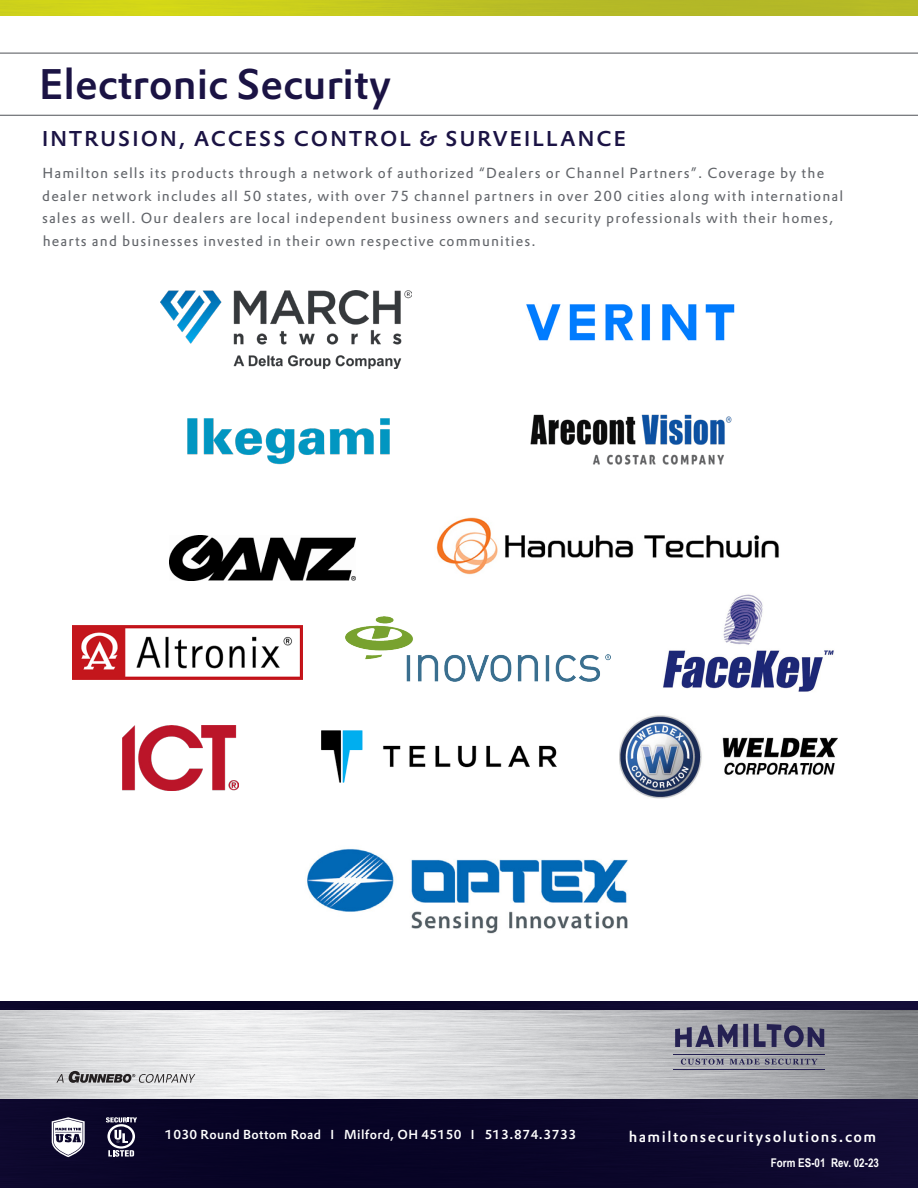
<style>
.page{position:relative;width:918px;height:1188px;background:#fff}
.page>*{position:absolute;margin:0;border:0;box-sizing:border-box;transform-origin:0 0}
.t1{font:42px "DTL Prokyon T Medium";color:#1b1344}
.Section_Header{font:21px "DTL Prokyon ST Medium";letter-spacing:.1em;color:#1b1344}
.t2{font:15px "DTL Prokyon T Medium";letter-spacing:.1em;color:#fff}
.Introduction_body_co{font:14.25px/22.5px "DTL Prokyon T";letter-spacing:.08em;color:#62656a}
.t3{font:12.75px "DTL Prokyon T Medium";letter-spacing:.03em;color:#fff}
.t4{font:700 12px "Arial Narrow";color:#fff}
.s1{font-family:"DTL Prokyon ST Medium"}
</style>
<div class="page">
<hr style="left:0;top:115px;width:918px;height:1px;background:#62656a">
<hr style="left:0;top:53px;width:918px;height:1px;background:#62656a">
<img style="left:0;top:0;width:918px;height:16px">
<img style="left:0;top:1001px;width:918px;height:187px">
<svg style="left:52px;top:1117px;width:33px;height:40px"></svg>
<img style="left:0;top:1010px;width:918px;height:88px">
<hr style="left:674px;top:1069px;width:151px;height:1px;background:#252152">
<hr style="left:674px;top:1054px;width:151px;height:1px;background:#252152">
<svg style="left:681px;top:1059px;width:43px;height:6px"></svg>
<svg style="left:730px;top:1059px;width:88px;height:6px"></svg>
<svg style="left:675px;top:1024px;width:73px;height:23px;background:#676680"></svg>
<svg style="left:754px;top:1024px;width:70px;height:23px;background:#616079"></svg>
<svg style="left:56px;top:1071px;width:139px;height:12px;background:#a1a0a2"></svg>
<svg style="left:106px;top:1117px;width:31px;height:40px"></svg>
<img style="left:526px;top:304px;width:209px;height:37px">
<img style="left:160px;top:290px;width:251px;height:78px">
<img style="left:307px;top:849px;width:321px;height:85px">
<img style="left:346px;top:617px;width:264px;height:65px">
<img style="left:73px;top:625px;width:230px;height:54px">
<img style="left:169px;top:535px;width:186px;height:46px">
<img style="left:436px;top:517px;width:343px;height:58px">
<img style="left:123px;top:725px;width:115px;height:65px">
<img style="left:321px;top:730px;width:236px;height:53px">
<img style="left:620px;top:715px;width:217px;height:84px">
<img style="left:187px;top:418px;width:203px;height:47px">
<img style="left:530px;top:414px;width:202px;height:51px">
<img style="left:663px;top:594px;width:171px;height:98px">
<p class="t1" style="left:39px;top:56px;width:353px">Electronic Security</p>
<p class="Section_Header" style="left:42px;top:125px;width:585px">INTRUSION, ACCESS CONTROL &amp; SURVEILLANCE</p>
<p class="Introduction_body_co" style="left:42px;top:162px;width:803px">Hamilton sells its products through a network of authorized “Dealers or Channel Partners”. Coverage by the dealer network includes all 50 states, with over 75 channel partners in over 200 cities along with international sales as well. Our dealers are local independent business owners and security professionals with their homes, hearts and businesses invested in their own respective communities.</p>
<p class="t3" style="left:165px;top:1126px;width:412px">1030 Round Bottom Road <span class="s1">I</span> Milford, OH 45150 <span class="s1">I</span> 513.874.3733</p>
<p class="t2" style="left:629px;top:1127px;width:249px">hamiltonsecuritysolutions.com</p>
<p class="t4" style="left:771px;top:1154px;width:110px">Form ES-01 Rev. 02-23</p>
</div>
